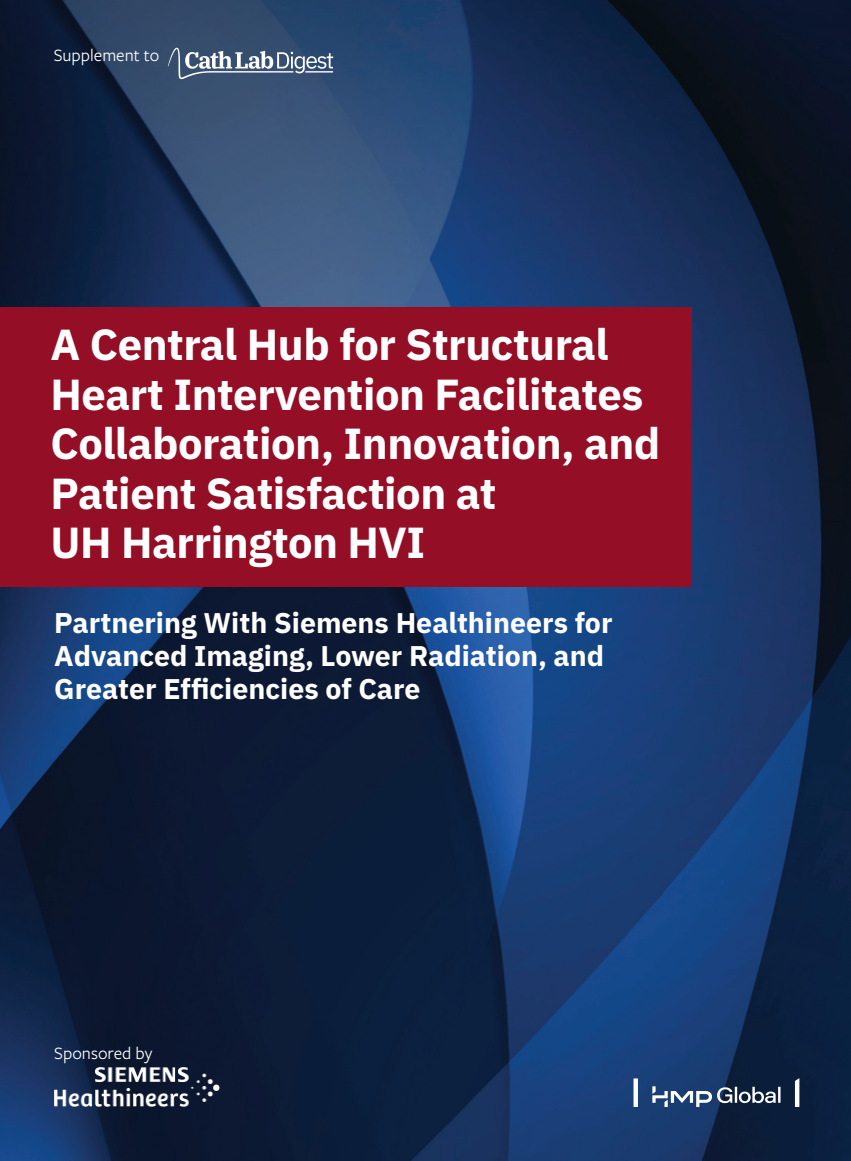
<style>
.page{position:relative;width:851px;height:1161px;background:#fff}
.page>*{position:absolute;margin:0;border:0;box-sizing:border-box;transform-origin:0 0}
.t1{font:700 43.5px/49.5px "IBM Plex Sans";letter-spacing:-.01em;color:#fff}
.t2{font:700 28.5px/33px "IBM Plex Sans";color:#fff}
.t3{font:18px "Freight Sans Pro";color:#fff}
</style>
<div class="page">
<img style="left:0;top:0;width:850px;height:1161px">
<svg style="left:633px;top:1078px;width:166px;height:29px"></svg>
<svg style="left:168px;top:48px;width:165px;height:31px;background:#667992"></svg>
<img style="left:54px;top:1068px;width:166px;height:39px">
<div style="left:0;top:308px;width:691px;height:279px;background:#940e26"></div>
<p class="t3" style="left:54px;top:43px;width:107px">Supplement to</p>
<p class="t1" style="left:51px;top:316px;width:611px">A Central Hub for Structural<br>Heart Intervention Facilitates<br>Collaboration, Innovation, and<br>Patient Satisfaction at<br>UH Harrington HVI</p>
<p class="t2" style="left:54px;top:604px;width:559px">Partnering With Siemens Healthineers for<br>Advanced Imaging, Lower Radiation, and<br>Greater Efficiencies of Care</p>
<p class="t3" style="left:54px;top:1041px;width:100px">Sponsored by</p>
</div>
